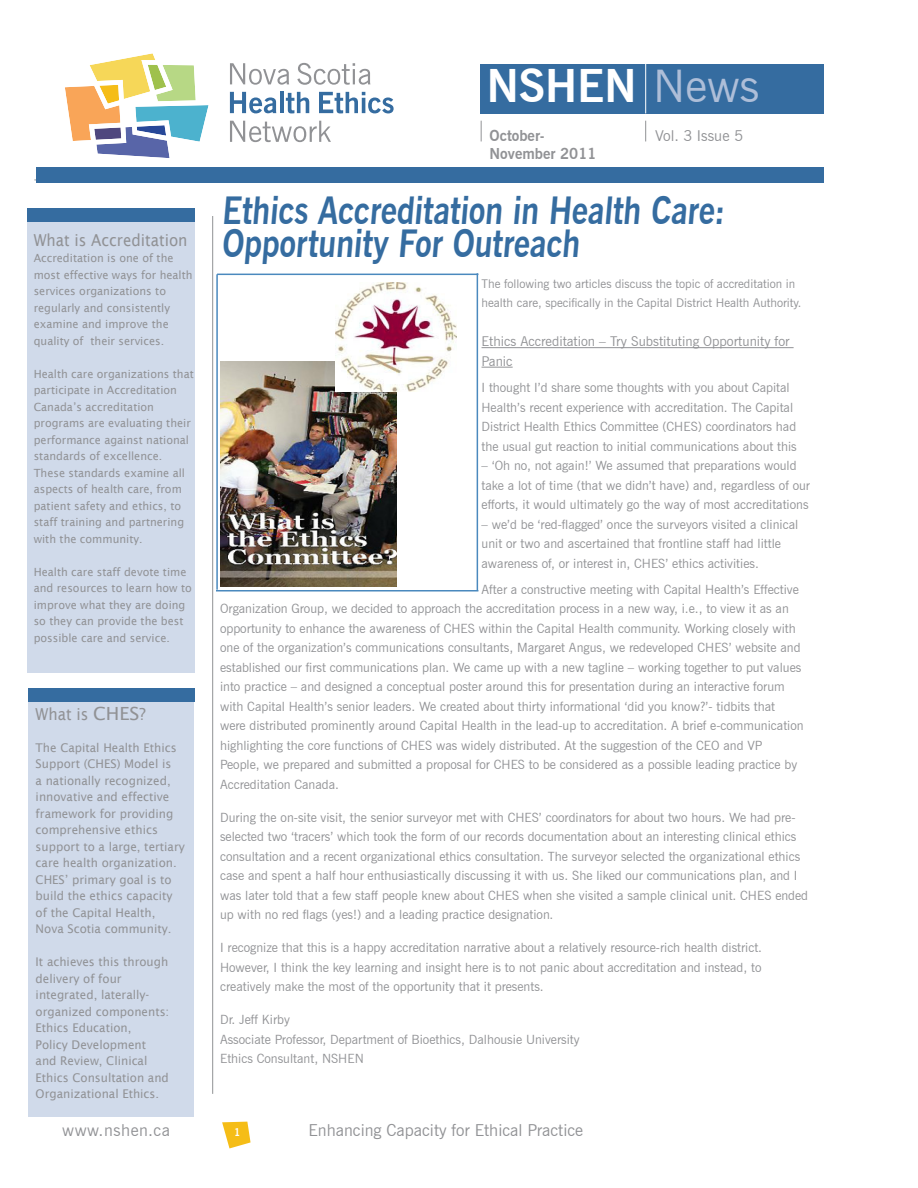
<style>
.page{position:relative;width:918px;height:1188px;background:#fff}
.page>*{position:absolute;margin:0;border:0;box-sizing:border-box;transform-origin:0 0}
.Headline{font:700 45px "News Gothic BT";color:#fff}
.Headline-2{font:700 37.5px/33px "News Gothic BT";color:#356ca0;scale:.86 1}
.Text{font:16.5px "News Gothic BT";color:#919295}
.Text-2{font:16.5px "Lucida Sans";color:#919295;scale:.91 1}
.Text-3{font:16.5px "News Gothic BT";letter-spacing:.03em;color:#919295}
.Text-4{font:700 15px/18px "News Gothic BT";color:#919295}
.Text-5{font:15px "News Gothic BT";color:#919295}
.Text-6{font:13.5px/19.5px "News Gothic BT";color:#919295}
.Text-7{font:12.75px/19.5px "News Gothic BT";color:#919295}
.Text-8{font:12px/16.5px "Lucida Sans";color:#919295}
.Headline-3{font:12px/19.5px "News Gothic BT";color:#919295}
.Text-9{font:11.25px/16.5px "Lucida Sans";color:#919295}
.Text-10{font:700 10.5px "News Gothic BT";color:#fff}
.s1{font-weight:400;color:#aebed8}
.s2{font-size:18.15px}
</style>
<div class="page">
<div style="left:480px;top:64px;width:344px;height:49px;background:#356ca0"></div>
<svg style="left:230px;top:63px;width:59px;height:22px"></svg>
<svg style="left:297px;top:63px;width:73px;height:22px"></svg>
<svg style="left:230px;top:92px;width:46px;height:21px"></svg>
<hr style="left:280px;top:92px;width:4px;height:21px;background:#356ca0">
<svg style="left:286px;top:92px;width:23px;height:21px"></svg>
<svg style="left:319px;top:92px;width:75px;height:21px"></svg>
<svg style="left:230px;top:121px;width:101px;height:21px"></svg>
<svg style="left:65px;top:53px;width:144px;height:105px"></svg>
<svg style="left:222px;top:1122px;width:29px;height:26px"></svg>
<svg style="left:481px;top:121px;width:1px;height:20px"></svg>
<svg style="left:645px;top:121px;width:1px;height:20px"></svg>
<hr style="left:645px;top:64px;width:1px;height:49px;background:#fff">
<hr style="left:212px;top:216px;width:1px;height:878px;background:#919295">
<img style="left:220px;top:362px;width:176px;height:224px">
<div style="left:27px;top:212px;width:167px;height:461px;background:#d0daea"></div>
<hr style="left:482px;top:347px;width:312px;height:1px;background:#919295">
<hr style="left:482px;top:367px;width:31px;height:1px;background:#919295">
<div style="left:27px;top:208px;width:167px;height:13px;background:#356ca0"></div>
<hr style="left:34px;top:180px;width:790px;height:1px;background:#919295">
<div style="left:36px;top:167px;width:787px;height:16px;background:#356ca0"></div>
<div style="left:28px;top:688px;width:166px;height:14px;background:#356ca0"></div>
<div style="left:28px;top:702px;width:166px;height:415px;background:#d0daea"></div>
<img style="left:336px;top:282px;width:121px;height:110px">
<hr style="left:217px;top:274px;width:261px;height:1px;background:#4a89be">
<hr style="left:477px;top:273px;width:1px;height:318px;background:#4a89be">
<hr style="left:216px;top:590px;width:262px;height:2px;background:#4a89be">
<hr style="left:216px;top:274px;width:2px;height:316px;background:#4a89be">
<p class="Headline" style="left:487px;top:59px;width:274px">NSHEN <span class="s1">News</span></p>
<p class="Text-2" style="left:34px;top:230px;width:171px">What is Accreditation</p>
<p class="Text-9" style="left:34px;top:250px;width:160px">Accreditation is one of the most effective ways for health services organizations to regularly and consistently examine and improve the quality of their services.</p>
<p class="Text-9" style="left:34px;top:365px;width:162px">Health care organizations that participate in Accreditation<br>Canada’s accreditation programs are evaluating their performance against national standards of excellence.<br>These standards examine all aspects of health care, from patient safety and ethics, to staff training and partnering with the community.</p>
<p class="Text-9" style="left:34px;top:563px;width:160px">Health care staff devote time and resources to learn how to improve what they are doing so they can provide the best possible care and service.</p>
<p class="Text-2" style="left:36px;top:705px;width:123px">What is <span class="s2">CHES</span>?</p>
<p class="Text-8" style="left:36px;top:739px;width:151px">The Capital Health Ethics<br>Support (CHES) Model is<br>a nationally recognized, innovative and effective framework for providing comprehensive ethics support to a large, tertiary care health organization.<br>CHES’ primary goal is to build the ethics capacity of the Capital Health,<br>Nova Scotia community.</p>
<p class="Text-8" style="left:36px;top:954px;width:135px">It achieves this through delivery of four integrated, laterally&shy;organized components:<br>Ethics Education,<br>Policy Development and Review, Clinical<br>Ethics Consultation and<br>Organizational Ethics.</p>
<p class="Text-4" style="left:490px;top:127px;width:108px">October-<br>November 2011</p>
<p class="Text-5" style="left:655px;top:127px;width:89px">Vol. 3 Issue 5</p>
<p class="Headline-2" style="left:222px;top:194px;width:591px">Ethics Accreditation in Health Care:<br>Opportunity For Outreach</p>
<p class="Headline-3" style="left:482px;top:274px;width:321px">The following two articles discuss the topic of accreditation in health care, specifically in the Capital District Health Authority.</p>
<p class="Text-6" style="left:482px;top:332px;width:310px">Ethics Accreditation – Try Substituting Opportunity for<br>Panic</p>
<p class="Text-7" style="left:482px;top:378px;width:317px">I thought I’d share some thoughts with you about Capital Health’s recent experience with accreditation. The Capital District Health Ethics Committee (CHES) coordinators had the usual gut reaction to initial communications about this</p>
<p class="Text-7" style="left:482px;top:456px;width:330px">– ‘Oh no, not again!’ We assumed that preparations would take a lot of time (that we didn’t have) and, regardless of our efforts, it would ultimately go the way of most accreditations</p>
<p class="Text-7" style="left:482px;top:514px;width:318px">– we’d be ‘red-flagged’ once the surveyors visited a clinical unit or two and ascertained that frontline staff had little awareness of, or interest in, CHES’ ethics activities.</p>
<p class="Text-7" style="left:220px;top:580px;width:585px;text-indent:261px">After a constructive meeting with Capital Health’s Effective Organization Group, we decided to approach the accreditation process in a new way, i.e., to view it as an opportunity to enhance the awareness of CHES within the Capital Health community. Working closely with one of the organization’s communications consultants, Margaret Angus, we redeveloped CHES’ website and established our first communications plan. We came up with a new tagline – working together to put values into practice – and designed a conceptual poster around this for presentation during an interactive forum with Capital Health’s senior leaders. We created about thirty informational ‘did you know?’- tidbits that were distributed prominently around Capital Health in the lead-up to accreditation. A brief e-communication highlighting the core functions of CHES was widely distributed. At the suggestion of the CEO and VP People, we prepared and submitted a proposal for CHES to be considered as a possible leading practice by Accreditation Canada.</p>
<p class="Text-7" style="left:220px;top:808px;width:590px">During the on-site visit, the senior surveyor met with CHES’ coordinators for about two hours. We had pre&shy;selected two ‘tracers’ which took the form of our records documentation about an interesting clinical ethics consultation and a recent organizational ethics consultation. The surveyor selected the organizational ethics case and spent a half hour enthusiastically discussing it with us. She liked our communications plan, and I was later told that a few staff people knew about CHES when she visited a sample clinical unit. CHES ended up with no red flags (yes!) and a leading practice designation.</p>
<p class="Text-7" style="left:220px;top:938px;width:544px;text-align:justify">I recognize that this is a happy accreditation narrative about a relatively resource-rich health district.<br>However, I think the key learning and insight here is to not panic about accreditation and instead, to creatively make the most of the opportunity that it presents.</p>
<p class="Text-7" style="left:220px;top:1010px;width:361px">Dr. Jeff Kirby<br>Associate Professor, Department of Bioethics, Dalhousie University<br>Ethics Consultant, NSHEN</p>
<p class="Text-3" style="left:62px;top:1120px;width:109px">www.nshen.ca</p>
<p class="Text-10" style="left:234px;top:1126px;width:8px">1</p>
<p class="Text" style="left:308px;top:1120px;width:276px">Enhancing Capacity for Ethical Practice</p>
</div>
